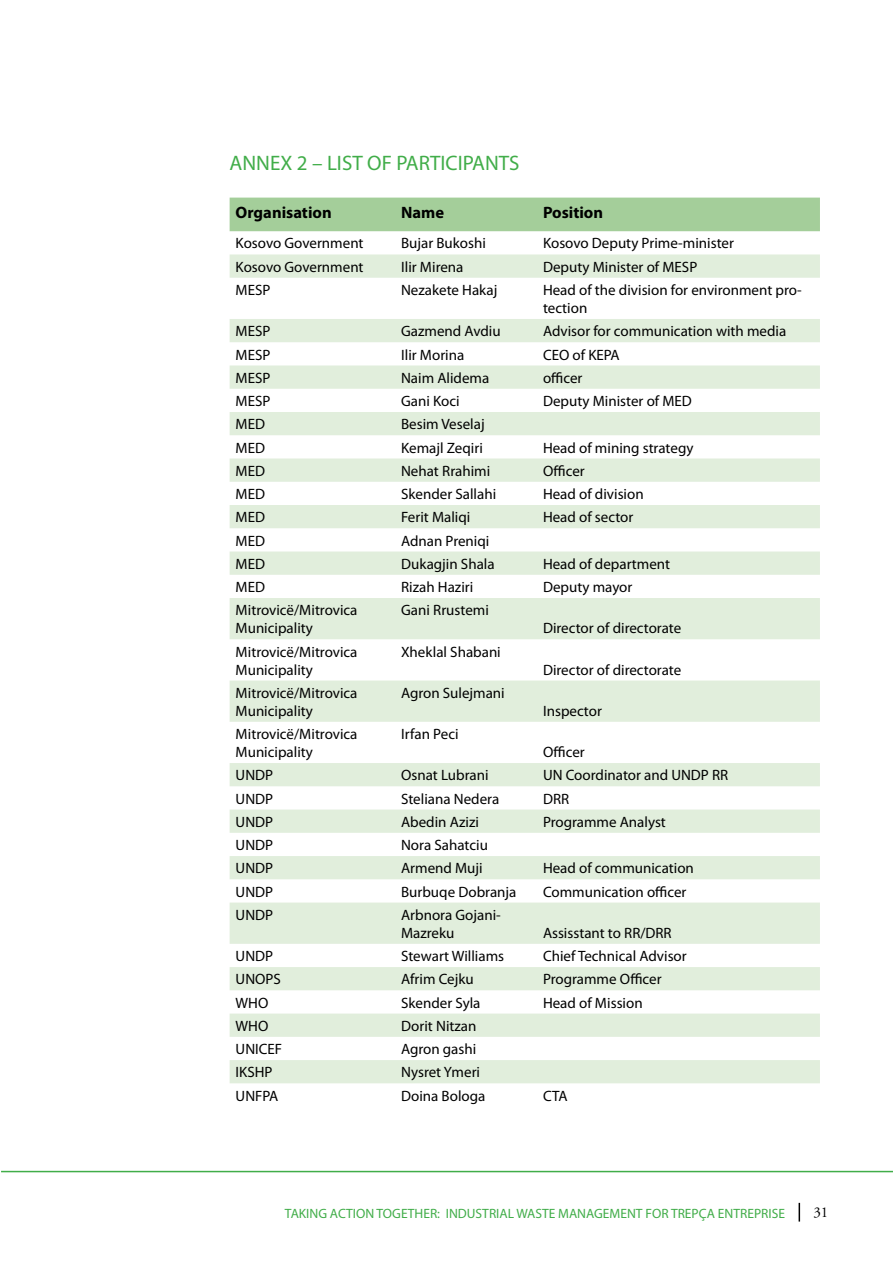
<style>
.page{position:relative;width:893px;height:1263px;background:#fff}
.page>*{position:absolute;margin:0;border:0;box-sizing:border-box;transform-origin:0 0}
.t1{font:21px "Myriad Pro";color:#41ad49}
.t2{font:700 16.5px "Myriad Pro";color:#000}
.t3{font:15px/18px "Myriad Pro";color:#000}
.t4{font:15px "Adobe Garamond Pro";color:#000}
.t5{font:13.5px "Myriad Pro";color:#41ad49}
</style>
<div class="page">
<hr style="left:1px;top:1171px;width:892px;height:1px;background:#41ad49">
<svg style="left:799px;top:1203px;width:1px;height:18px"></svg>
<div style="left:230px;top:198px;width:590px;height:33px;background:#a4ce9a"></div>
<svg style="left:230px;top:254px;width:590px;height:829px;fill:#e5f0e1"></svg>
<h1 class="t1" style="left:230px;top:150px;width:291px">ANNEX 2 – LIST OF PARTICIPANTS</h1>
<p class="t2" style="left:236px;top:202px;width:98px">Organisation</p>
<p class="t2" style="left:401px;top:202px;width:44px">Name</p>
<p class="t2" style="left:543px;top:202px;width:62px">Position</p>
<p class="t3" style="left:236px;top:234px;width:129px">Kosovo Government</p>
<p class="t3" style="left:401px;top:234px;width:86px">Bujar Bukoshi</p>
<p class="t3" style="left:543px;top:234px;width:192px">Kosovo Deputy Prime-minister</p>
<p class="t3" style="left:236px;top:257px;width:129px">Kosovo Government</p>
<p class="t3" style="left:401px;top:257px;width:64px">Ilir Mirena</p>
<p class="t3" style="left:543px;top:257px;width:156px">Deputy Minister of MESP</p>
<p class="t3" style="left:236px;top:281px;width:36px">MESP</p>
<p class="t3" style="left:401px;top:281px;width:98px">Nezakete Hakaj</p>
<p class="t3" style="left:543px;top:281px;width:260px">Head of the division for environment pro&shy;tection</p>
<p class="t3" style="left:236px;top:322px;width:36px">MESP</p>
<p class="t3" style="left:401px;top:322px;width:101px">Gazmend Avdiu</p>
<p class="t3" style="left:543px;top:322px;width:245px">Advisor for communication with media</p>
<p class="t3" style="left:236px;top:345px;width:36px">MESP</p>
<p class="t3" style="left:401px;top:345px;width:65px">Ilir Morina</p>
<p class="t3" style="left:543px;top:345px;width:78px">CEO of KEPA</p>
<p class="t3" style="left:236px;top:368px;width:36px">MESP</p>
<p class="t3" style="left:401px;top:368px;width:90px">Naim Alidema</p>
<p class="t3" style="left:543px;top:368px;width:41px">officer</p>
<p class="t3" style="left:236px;top:392px;width:36px">MESP</p>
<p class="t3" style="left:401px;top:392px;width:60px">Gani Koci</p>
<p class="t3" style="left:543px;top:392px;width:150px">Deputy Minister of MED</p>
<p class="t3" style="left:236px;top:415px;width:31px">MED</p>
<p class="t3" style="left:401px;top:415px;width:85px">Besim Veselaj</p>
<p class="t3" style="left:236px;top:438px;width:31px">MED</p>
<p class="t3" style="left:401px;top:438px;width:83px">Kemajl Zeqiri</p>
<p class="t3" style="left:543px;top:438px;width:152px">Head of mining strategy</p>
<p class="t3" style="left:236px;top:461px;width:31px">MED</p>
<p class="t3" style="left:401px;top:461px;width:91px">Nehat Rrahimi</p>
<p class="t3" style="left:543px;top:461px;width:43px">Officer</p>
<p class="t3" style="left:236px;top:485px;width:31px">MED</p>
<p class="t3" style="left:401px;top:485px;width:97px">Skender Sallahi</p>
<p class="t3" style="left:543px;top:485px;width:102px">Head of division</p>
<p class="t3" style="left:236px;top:508px;width:31px">MED</p>
<p class="t3" style="left:401px;top:508px;width:71px">Ferit Maliqi</p>
<p class="t3" style="left:543px;top:508px;width:92px">Head of sector</p>
<p class="t3" style="left:236px;top:531px;width:31px">MED</p>
<p class="t3" style="left:401px;top:531px;width:90px">Adnan Preniqi</p>
<p class="t3" style="left:236px;top:554px;width:31px">MED</p>
<p class="t3" style="left:401px;top:554px;width:95px">Dukagjin Shala</p>
<p class="t3" style="left:543px;top:554px;width:129px">Head of department</p>
<p class="t3" style="left:236px;top:578px;width:31px">MED</p>
<p class="t3" style="left:401px;top:578px;width:74px">Rizah Haziri</p>
<p class="t3" style="left:543px;top:578px;width:91px">Deputy mayor</p>
<p class="t3" style="left:236px;top:601px;width:123px">Mitrovicë/Mitrovica<br>Municipality</p>
<p class="t3" style="left:401px;top:601px;width:89px">Gani Rrustemi</p>
<p class="t3" style="left:543px;top:619px;width:140px">Director of directorate</p>
<p class="t3" style="left:236px;top:642px;width:123px">Mitrovicë/Mitrovica<br>Municipality</p>
<p class="t3" style="left:401px;top:642px;width:101px">Xheklal Shabani</p>
<p class="t3" style="left:236px;top:683px;width:123px">Mitrovicë/Mitrovica<br>Municipality</p>
<p class="t3" style="left:401px;top:683px;width:105px">Agron Sulejmani</p>
<p class="t3" style="left:236px;top:725px;width:123px">Mitrovicë/Mitrovica<br>Municipality</p>
<p class="t3" style="left:401px;top:725px;width:59px">Irfan Peci</p>
<p class="t3" style="left:543px;top:660px;width:140px">Director of directorate</p>
<p class="t3" style="left:543px;top:701px;width:60px">Inspector</p>
<p class="t3" style="left:543px;top:743px;width:43px">Officer</p>
<p class="t3" style="left:236px;top:766px;width:39px">UNDP</p>
<p class="t3" style="left:401px;top:766px;width:89px">Osnat Lubrani</p>
<p class="t3" style="left:543px;top:766px;width:187px">UN Coordinator and UNDP RR</p>
<p class="t3" style="left:236px;top:789px;width:39px">UNDP</p>
<p class="t3" style="left:401px;top:789px;width:100px">Steliana Nedera</p>
<p class="t3" style="left:543px;top:789px;width:28px">DRR</p>
<p class="t3" style="left:236px;top:812px;width:39px">UNDP</p>
<p class="t3" style="left:401px;top:812px;width:79px">Abedin Azizi</p>
<p class="t3" style="left:543px;top:812px;width:124px">Programme Analyst</p>
<p class="t3" style="left:236px;top:836px;width:39px">UNDP</p>
<p class="t3" style="left:401px;top:836px;width:88px">Nora Sahatciu</p>
<p class="t3" style="left:236px;top:859px;width:39px">UNDP</p>
<p class="t3" style="left:401px;top:859px;width:83px">Armend Muji</p>
<p class="t3" style="left:543px;top:859px;width:152px">Head of communication</p>
<p class="t3" style="left:236px;top:882px;width:39px">UNDP</p>
<p class="t3" style="left:401px;top:882px;width:117px">Burbuqe Dobranja</p>
<p class="t3" style="left:543px;top:882px;width:145px">Communication officer</p>
<p class="t3" style="left:236px;top:905px;width:39px">UNDP</p>
<p class="t3" style="left:401px;top:905px;width:101px">Arbnora Gojani-<br>Mazreku</p>
<p class="t3" style="left:543px;top:923px;width:130px">Assisstant to RR/DRR</p>
<p class="t3" style="left:236px;top:947px;width:39px">UNDP</p>
<p class="t3" style="left:401px;top:947px;width:105px">Stewart Williams</p>
<p class="t3" style="left:543px;top:947px;width:145px">Chief Technical Advisor</p>
<p class="t3" style="left:236px;top:970px;width:47px">UNOPS</p>
<p class="t3" style="left:401px;top:970px;width:74px">Afrim Cejku</p>
<p class="t3" style="left:543px;top:970px;width:120px">Programme Officer</p>
<p class="t3" style="left:236px;top:993px;width:34px">WHO</p>
<p class="t3" style="left:401px;top:993px;width:81px">Skender Syla</p>
<p class="t3" style="left:543px;top:993px;width:101px">Head of Mission</p>
<p class="t3" style="left:236px;top:1016px;width:34px">WHO</p>
<p class="t3" style="left:401px;top:1016px;width:77px">Dorit Nitzan</p>
<p class="t3" style="left:236px;top:1040px;width:48px">UNICEF</p>
<p class="t3" style="left:401px;top:1040px;width:77px">Agron gashi</p>
<p class="t3" style="left:236px;top:1063px;width:38px">IKSHP</p>
<p class="t3" style="left:401px;top:1063px;width:81px">Nysret Ymeri</p>
<p class="t3" style="left:236px;top:1086px;width:44px">UNFPA</p>
<p class="t3" style="left:401px;top:1086px;width:86px">Doina Bologa</p>
<p class="t3" style="left:543px;top:1086px;width:26px">CTA</p>
<p class="t5" style="left:285px;top:1205px;width:501px">TAKING ACTION TOGETHER: INDUSTRIAL WASTE MANAGEMENT FOR TREPÇA ENTREPRISE</p>
<p class="t4" style="left:813px;top:1203px;width:16px">31</p>
</div>
